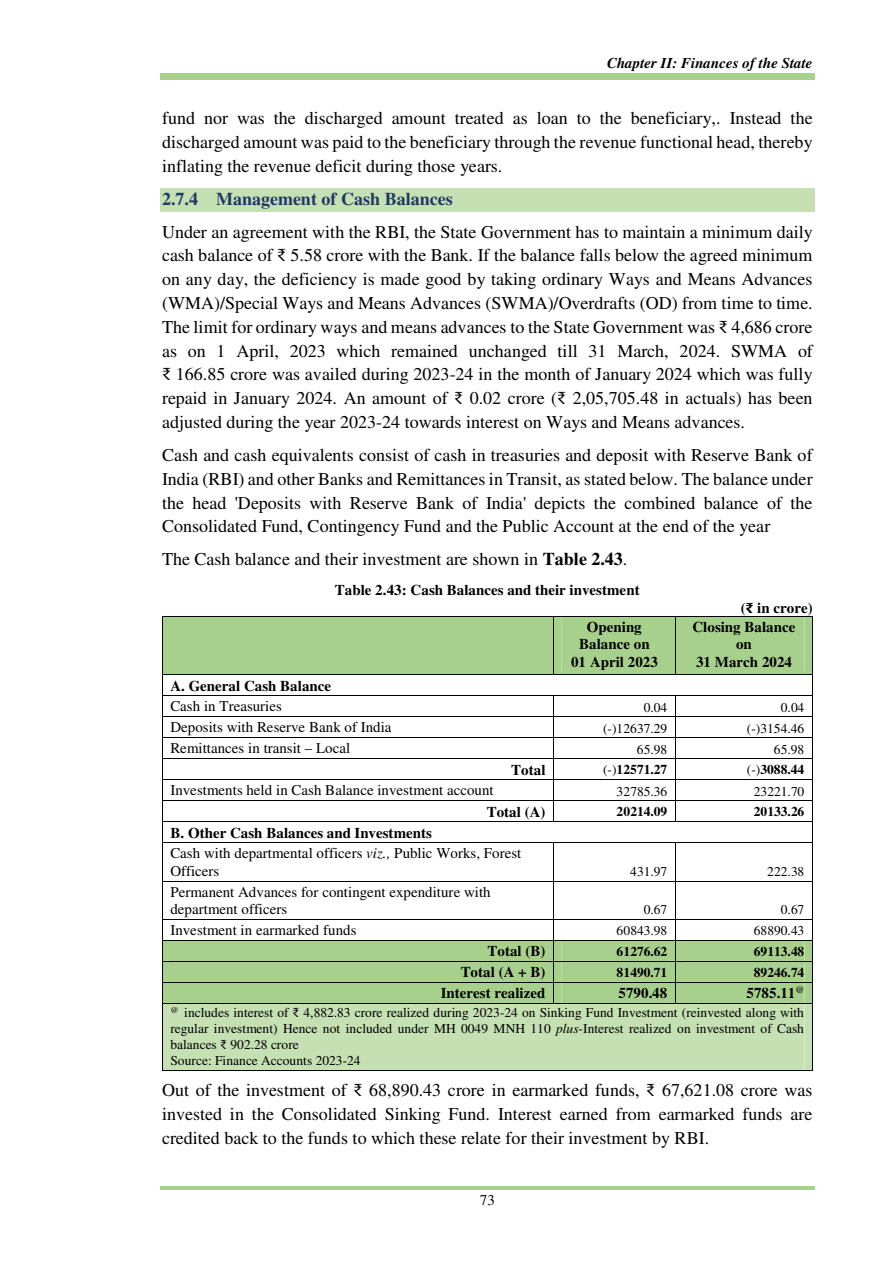
<style>
.page{position:relative;width:893px;height:1263px;background:#fff}
.page>*{position:absolute;margin:0;border:0;box-sizing:border-box;transform-origin:0 0}
.t1{font:18px/23.9px "Times";color:#000;text-align:justify}
.t2{font:700 18px "Times";color:#1f3864}
.t3{font:15px/20.5px "Times";color:#000}
.t4{font:700 15px/17.2px "Times";color:#000;text-align:center}
.t5{font:italic 700 15px "Times";color:#000}
.t6{font:13.5px/15.6px "Times";color:#000;text-align:justify}
.t7{font:700 13.5px "Times";letter-spacing:.005em;color:#000}
.s1{font-family:"Times New Roman"}
.s2{font-weight:700}
.s3{font-weight:400}
.s4{font-style:italic}
</style>
<div class="page">
<hr style="left:160px;top:78px;width:654px;height:2px;background:#a8d08d">
<hr style="left:160px;top:73px;width:654px;height:4px;background:#a8d08d">
<hr style="left:160px;top:1186px;width:654px;height:4px;background:#a8d08d">
<div style="left:160px;top:188px;width:654px;height:24px;background:#c5e0b3"></div>
<svg style="left:162px;top:616px;width:650px;height:227px"></svg>
<hr style="left:162px;top:843px;width:1px;height:38px;background:#000">
<hr style="left:553px;top:843px;width:1px;height:38px;background:#000">
<hr style="left:675px;top:843px;width:1px;height:38px;background:#000">
<hr style="left:811px;top:843px;width:1px;height:38px;background:#000">
<hr style="left:163px;top:881px;width:390px;height:1px;background:#000">
<hr style="left:554px;top:881px;width:121px;height:1px;background:#000">
<hr style="left:675px;top:881px;width:136px;height:1px;background:#000">
<hr style="left:162px;top:881px;width:1px;height:38px;background:#000">
<hr style="left:553px;top:881px;width:1px;height:38px;background:#000">
<hr style="left:675px;top:881px;width:1px;height:38px;background:#000">
<hr style="left:811px;top:881px;width:1px;height:38px;background:#000">
<svg style="left:162px;top:919px;width:650px;height:152px"></svg>
<p class="t5" style="left:607px;top:58px;width:207px">Chapter II: Finances of the State</p>
<p class="t1" style="left:162px;top:108px;width:652px">fund nor was the discharged amount treated as loan to the beneficiary,. Instead the discharged amount was paid to the beneficiary through the revenue functional head, thereby inflating the revenue deficit during those years.</p>
<p class="t2" style="left:162px;top:192px;width:292px">2.7.4 Management of Cash Balances</p>
<p class="t1" style="left:162px;top:221px;width:652px">Under an agreement with the RBI, the State Government has to maintain a minimum daily cash balance of <span class="s1">₹</span> 5.58 crore with the Bank. If the balance falls below the agreed minimum on any day, the deficiency is made good by taking ordinary Ways and Means Advances (WMA)/Special Ways and Means Advances (SWMA)/Overdrafts (OD) from time to time.<br>The limit for ordinary ways and means advances to the State Government was <span class="s1">₹</span> 4,686 crore as on 1 April, 2023 which remained unchanged till 31 March, 2024. SWMA of <span class="s1">₹</span> 166.85 crore was availed during 2023-24 in the month of January 2024 which was fully repaid in January 2024. An amount of <span class="s1">₹</span> 0.02 crore (<span class="s1">₹</span> 2,05,705.48 in actuals) has been adjusted during the year 2023-24 towards interest on Ways and Means advances.</p>
<p class="t1" style="left:162px;top:445px;width:652px">Cash and cash equivalents consist of cash in treasuries and deposit with Reserve Bank of India (RBI) and other Banks and Remittances in Transit, as stated below. The balance under the head 'Deposits with Reserve Bank of India' depicts the combined balance of the Consolidated Fund, Contingency Fund and the Public Account at the end of the year</p>
<p class="t1" style="left:162px;top:549px;width:467px">The Cash balance and their investment are shown in <span class="s2">Table 2.43</span>.</p>
<p class="t4" style="left:335px;top:583px;width:306px">Table 2.43: Cash Balances and their investment</p>
<p class="t4" style="left:741px;top:600px;width:73px">(<span class="s1">₹</span> in crore)</p>
<p class="t4" style="left:571px;top:619px;width:88px">Opening<br>Balance on<br>01 April 2023</p>
<p class="t4" style="left:692px;top:619px;width:104px">Closing Balance on<br>31 March 2024</p>
<p class="t4" style="left:170px;top:678px;width:162px">A. General Cash Balance</p>
<p class="t3" style="left:170px;top:698px;width:113px">Cash in Treasuries</p>
<p class="t6" style="left:643px;top:701px;width:25px">0.04</p>
<p class="t6" style="left:780px;top:701px;width:25px">0.04</p>
<p class="t3" style="left:170px;top:718px;width:223px">Deposits with Reserve Bank of India</p>
<p class="t6" style="left:603px;top:722px;width:66px">(-)12637.29</p>
<p class="t6" style="left:746px;top:722px;width:59px">(-)3154.46</p>
<p class="t3" style="left:170px;top:740px;width:181px">Remittances in transit – Local</p>
<p class="t6" style="left:636px;top:743px;width:32px">65.98</p>
<p class="t6" style="left:773px;top:743px;width:32px">65.98</p>
<p class="t4" style="left:511px;top:762px;width:36px">Total</p>
<p class="t7" style="left:603px;top:764px;width:66px"><span class="s3">(-)</span>12571.27</p>
<p class="t7" style="left:746px;top:764px;width:59px"><span class="s3">(-)</span>3088.44</p>
<p class="t3" style="left:170px;top:781px;width:325px">Investments held in Cash Balance investment account</p>
<p class="t6" style="left:616px;top:785px;width:52px">32785.36</p>
<p class="t6" style="left:753px;top:785px;width:52px">23221.70</p>
<p class="t4" style="left:487px;top:804px;width:60px">Total (A)</p>
<p class="t7" style="left:616px;top:806px;width:52px">20214.09</p>
<p class="t7" style="left:753px;top:806px;width:52px">20133.26</p>
<p class="t3" style="left:170px;top:824px;width:352px"><span class="s2">B. Other Cash Balances and Investments<br></span>Cash with departmental officers <span class="s4">viz.,</span> Public Works, Forest</p>
<p class="t3" style="left:170px;top:862px;width:51px">Officers</p>
<p class="t6" style="left:630px;top:865px;width:39px">431.97</p>
<p class="t6" style="left:767px;top:865px;width:39px">222.38</p>
<p class="t3" style="left:170px;top:884px;width:322px;line-height:17.2px">Permanent Advances for contingent expenditure with department officers</p>
<p class="t6" style="left:643px;top:903px;width:25px">0.67</p>
<p class="t6" style="left:780px;top:903px;width:25px">0.67</p>
<p class="t3" style="left:170px;top:921px;width:188px">Investment in earmarked funds</p>
<p class="t6" style="left:616px;top:924px;width:52px">60843.98</p>
<p class="t6" style="left:753px;top:924px;width:52px">68890.43</p>
<p class="t4" style="left:487px;top:943px;width:60px">Total (B)</p>
<p class="t7" style="left:616px;top:945px;width:52px">61276.62</p>
<p class="t7" style="left:753px;top:945px;width:52px">69113.48</p>
<p class="t4" style="left:460px;top:965px;width:86px">Total (A + B)</p>
<p class="t7" style="left:616px;top:966px;width:52px">81490.71</p>
<p class="t7" style="left:753px;top:966px;width:52px">89246.74</p>
<p class="t4" style="left:441px;top:985px;width:106px">Interest realized</p>
<p class="t4" style="left:618px;top:985px;width:50px">5790.48</p>
<p class="t4" style="left:746px;top:985px;width:59px">5785.11<sup>@</sup></p>
<p class="t6" style="left:170px;top:1006px;width:635px"><sup>@</sup> includes interest of <span class="s1">₹</span> 4,882.83 crore realized during 2023-24 on Sinking Fund Investment (reinvested along with regular investment) Hence not included under MH 0049 MNH 110 <span class="s4">plus</span>-Interest realized on investment of Cash balances <span class="s1">₹</span> 902.28 crore</p>
<p class="t6" style="left:170px;top:1054px;width:192px">Source: Finance Accounts 2023-24</p>
<p class="t1" style="left:162px;top:1080px;width:652px">Out of the investment of <span class="s1">₹</span> 68,890.43 crore in earmarked funds, <span class="s1">₹</span> 67,621.08 crore was invested in the Consolidated Sinking Fund. Interest earned from earmarked funds are credited back to the funds to which these relate for their investment by RBI.</p>
<p class="t3" style="left:480px;top:1191px;width:17px">73</p>
</div>
